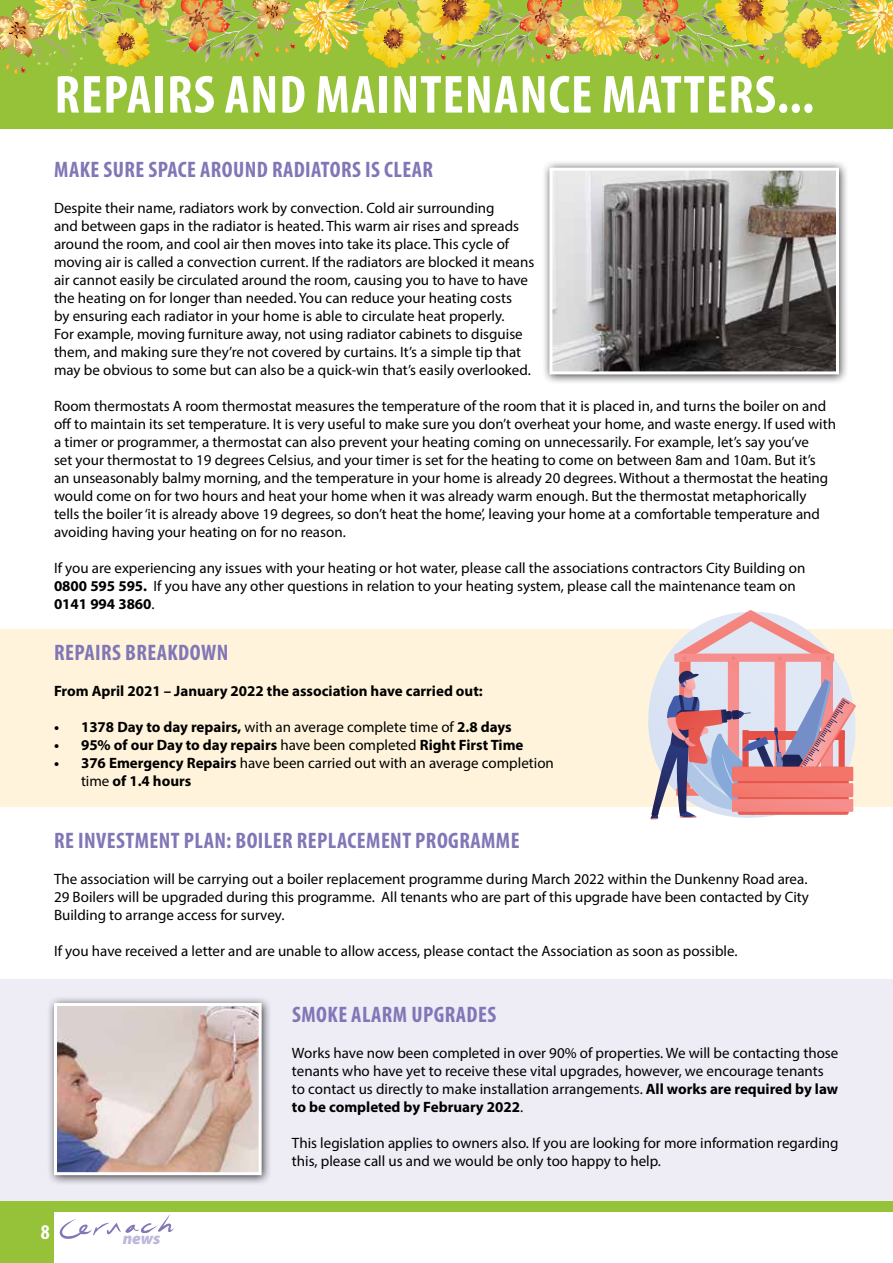
<style>
.page{position:relative;width:893px;height:1263px;background:#fff}
.page>*{position:absolute;margin:0;border:0;box-sizing:border-box;transform-origin:0 0}
.t1{font:700 condensed 54px "Myriad Pro";letter-spacing:.02em;color:#fff}
.t2{font:700 condensed 22.5px "Myriad Pro";letter-spacing:.02em;color:#8177b7}
.t3{font:700 condensed 21px "Myriad Pro";color:#fff}
.t4{font:italic 900 16.65px "Myriad Pro";color:#bbb8dc}
.t5{font:15px/18px "Myriad Pro";color:#000}
.t6{font:700 15px "Myriad Pro";color:#000}
.s1{font-weight:700}
.s2{font-weight:400}
</style>
<div class="page">
<svg style="left:59px;top:1214px;width:115px;height:25px"></svg>
<div style="left:0;top:1209px;width:54px;height:54px;background:#96c23a"></div>
<div style="left:0;top:1200px;width:893px;height:12px;background:#96c23a"></div>
<div style="left:0;top:0;width:893px;height:128px;background:#96c23a"></div>
<img style="left:165px;top:39px;width:8px;height:4px">
<img style="left:0;top:0;width:151px;height:74px">
<img style="left:143px;top:5px;width:30px;height:26px">
<img style="left:151px;top:0;width:22px;height:5px">
<img style="left:173px;top:0;width:720px;height:68px">
<img style="left:593px;top:10px;width:70px;height:19px">
<div style="left:0;top:629px;width:893px;height:177px;background:#fff4db"></div>
<div style="left:0;top:979px;width:893px;height:221px;background:#eeedf6"></div>
<div style="left:542px;top:160px;width:307px;height:225px;background:#000;opacity:.75"></div>
<img style="left:553px;top:172px;width:282px;height:198px">
<div style="left:549px;top:168px;width:290px;height:206px;border:3px solid #fff"></div>
<svg style="left:648px;top:610px;width:216px;height:209px"></svg>
<div style="left:46px;top:995px;width:226px;height:190px;background:#000;opacity:.75"></div>
<img style="left:58px;top:1007px;width:200px;height:164px">
<div style="left:54px;top:1003px;width:208px;height:172px;border:3px solid #fff"></div>
<h1 class="t1" style="left:55px;top:61px;width:761px">REPAIRS AND MAINTENANCE MATTERS...</h1>
<h2 class="t2" style="left:54px;top:155px;width:380px">MAKE SURE SPACE AROUND RADIATORS IS CLEAR</h2>
<p class="t5" style="left:54px;top:199px;width:482px">Despite their name, radiators work by convection. Cold air surrounding<br>and between gaps in the radiator is heated. This warm air rises and spreads around the room, and cool air then moves into take its place. This cycle of moving air is called a convection current. If the radiators are blocked it means air cannot easily be circulated around the room, causing you to have to have the heating on for longer than needed. You can reduce your heating costs<br>by ensuring each radiator in your home is able to circulate heat properly.<br>For example, moving furniture away, not using radiator cabinets to disguise them, and making sure they’re not covered by curtains. It’s a simple tip that may be obvious to some but can also be a quick-win that’s easily overlooked.</p>
<p class="t5" style="left:54px;top:397px;width:784px">Room thermostats A room thermostat measures the temperature of the room that it is placed in, and turns the boiler on and off to maintain its set temperature. It is very useful to make sure you don’t overheat your home, and waste energy. If used with a timer or programmer, a thermostat can also prevent your heating coming on unnecessarily. For example, let’s say you’ve<br>set your thermostat to 19 degrees Celsius, and your timer is set for the heating to come on between 8am and 10am. But it’s<br>an unseasonably balmy morning, and the temperature in your home is already 20 degrees. Without a thermostat the heating would come on for two hours and heat your home when it was already warm enough. But the thermostat metaphorically<br>tells the boiler ‘it is already above 19 degrees, so don’t heat the home’, leaving your home at a comfortable temperature and avoiding having your heating on for no reason.</p>
<p class="t5" style="left:54px;top:559px;width:753px">If you are experiencing any issues with your heating or hot water, please call the associations contractors City Building on<br><span class="s1">0800 595 595.</span> If you have any other questions in relation to your heating system, please call the maintenance team on<br><span class="s1">0141 994 3860</span>.</p>
<h2 class="t2" style="left:54px;top:639px;width:176px">REPAIRS BREAKDOWN</h2>
<p class="t6" style="left:54px;top:681px;width:430px">From April 2021 – January 2022 the association have carried out:</p>
<p class="t6" style="left:54px;top:717px;width:459px">• 1378 Day to day repairs, <span class="s2">with an average complete time of</span> 2.8 days</p>
<p class="t6" style="left:54px;top:735px;width:471px">• 95% of our Day to day repairs <span class="s2">have been completed</span> Right First Time</p>
<p class="t5" style="left:81px;top:754px;width:474px;text-indent:-27px"><span class="s1">• 376 Emergency Repairs</span> have been carried out with an average completion time <span class="s1">of 1.4 hours</span></p>
<h2 class="t2" style="left:54px;top:827px;width:467px">RE INVESTMENT PLAN: BOILER REPLACEMENT PROGRAMME</h2>
<p class="t5" style="left:54px;top:870px;width:756px;text-align:justify">The association will be carrying out a boiler replacement programme during March 2022 within the Dunkenny Road area.<br>29 Boilers will be upgraded during this programme. All tenants who are part of this upgrade have been contacted by City Building to arrange access for survey.</p>
<p class="t5" style="left:54px;top:942px;width:685px">If you have received a letter and are unable to allow access, please contact the Association as soon as possible.</p>
<h3 class="t3" style="left:41px;top:1219px;width:10px">8</h3>
<p class="t4" style="left:123px;top:1227px;width:39px">news</p>
<h2 class="t2" style="left:292px;top:1000px;width:206px">SMOKE ALARM UPGRADES</h2>
<p class="t5" style="left:292px;top:1044px;width:548px">Works have now been completed in over 90% of properties. We will be contacting those tenants who have yet to receive these vital upgrades, however, we encourage tenants to contact us directly to make installation arrangements. <span class="s1">All works are required by law to be completed by February 2022</span>.</p>
<p class="t5" style="left:292px;top:1134px;width:548px">This legislation applies to owners also. If you are looking for more information regarding this, please call us and we would be only too happy to help.</p>
</div>
